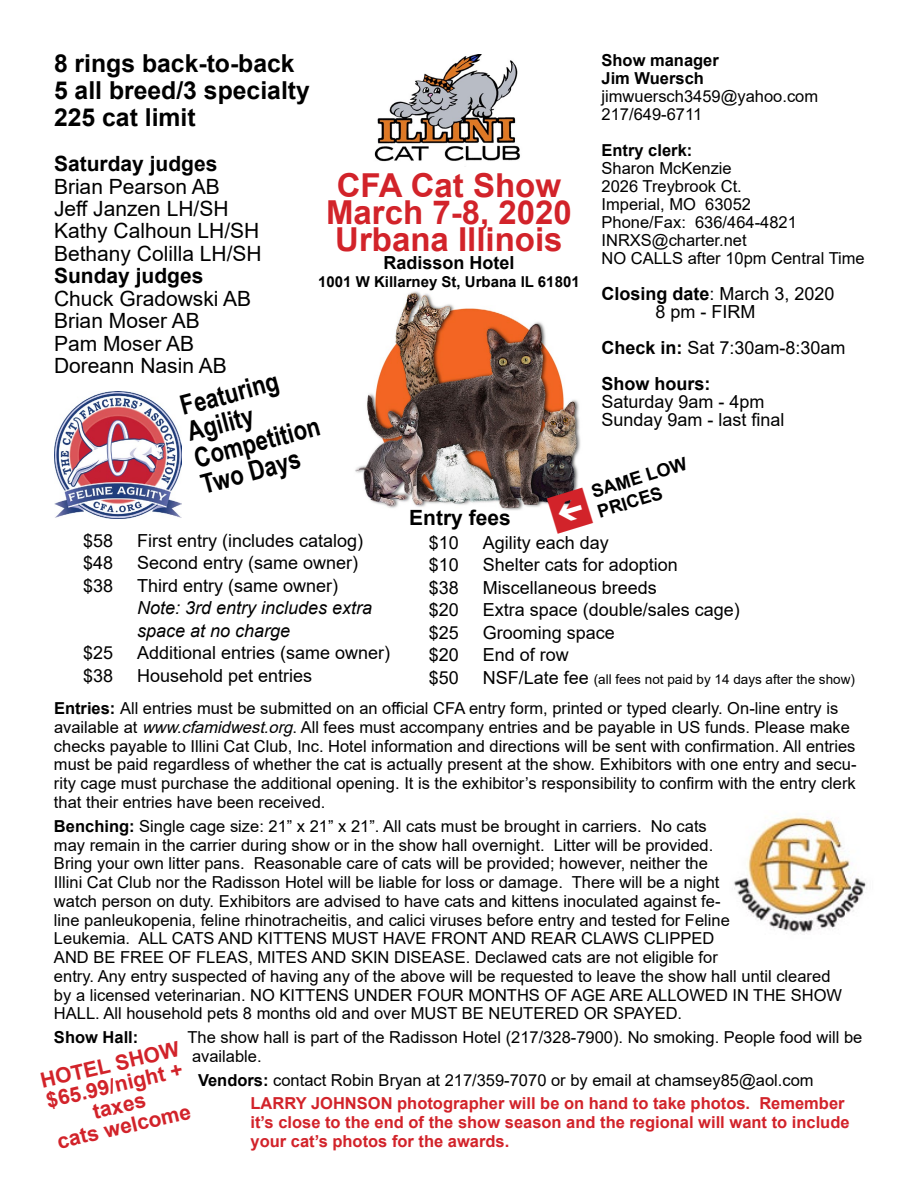
<style>
.page{position:relative;width:918px;height:1188px;background:#fff}
.page>*{position:absolute;margin:0;border:0;box-sizing:border-box;transform-origin:0 0}
.t1{font:700 33px/27px "Arial";color:#d2232a;text-align:center}
.t2{font:700 27px/27px "Arial Narrow";color:#000}
.t3{font:700 24.75px/27px "Arial";color:#000}
.t4{font:21px/22.5px "Arial";color:#000}
.t5{font:700 21px/21px "Arial";color:#d2232a;text-align:center}
.t6{font:700 21px "Arial";color:#000}
.t7{font:18px/18px "Arial";color:#000}
.t8{font:700 18px/36px "Arial";color:#000}
.t9{font:italic 18px/22.5px "Arial";color:#000}
.t10{font:16.5px/18.8px "Arial";color:#000}
.t11{font:700 16.5px/18.8px "Arial";color:#d2232a}
.t12{font:700 16.5px/18px "Arial";color:#000}
.t13{font:700 15px "Arial";color:#000}
.t14{font:13.5px "Arial";color:#000}
.s1{font-weight:700}
.s2{font-weight:400}
.s3{font-size:18px}
.s4{font-style:italic}
</style>
<div class="page">
<img style="left:54px;top:392px;width:127px;height:127px">
<img style="left:733px;top:816px;width:133px;height:118px">
<img style="left:355px;top:291px;width:226px;height:219px">
<img style="left:374px;top:54px;width:146px;height:108px">
<svg style="left:547px;top:487px;width:34px;height:23px"></svg>
<h3 class="t3" style="left:54px;top:50px;width:257px">8 rings back-to-back<br>5 all breed/3 specialty<br>225 cat limit</h3>
<p class="t6" style="left:54px;top:149px;width:165px">Saturday judges</p>
<p class="t4" style="left:54px;top:175px;width:209px">Brian Pearson AB<br>Jeff Janzen LH/SH<br>Kathy Calhoun LH/SH<br>Bethany Colilla LH/SH</p>
<p class="t6" style="left:54px;top:261px;width:151px">Sunday judges</p>
<p class="t4" style="left:54px;top:287px;width:199px">Chuck Gradowski AB<br>Brian Moser AB<br>Pam Moser AB<br>Doreann Nasin AB</p>
<h1 class="t1" style="left:326px;top:172px;width:247px">CFA Cat Show<br>March 7-8, 2020<br>Urbana Illinois</h1>
<p class="t8" style="left:383px;top:245px;width:133px">Radisson Hotel</p>
<p class="t13" style="left:318px;top:271px;width:263px">1001 W Killarney St, Urbana IL 61801</p>
<h2 class="t2" style="left:177px;top:392px;width:131px;rotate:-15deg">Featuring<br>Agility<br>Competition<br>Two Days</h2>
<p class="t6" style="left:409px;top:503px;width:103px">Entry fees</p>
<p class="t12" style="left:602px;top:51px;width:119px">Show manager<br>Jim Wuersch</p>
<p class="t10" style="left:602px;top:87px;width:218px;line-height:18px">jimwuersch3459@yahoo.com<br>217/649-6711</p>
<p class="t12" style="left:602px;top:141px;width:92px">Entry clerk:</p>
<p class="t10" style="left:602px;top:159px;width:265px;line-height:18px">Sharon McKenzie<br>2026 Treybrook Ct.<br>Imperial, MO 63052<br>Phone/Fax: 636/464-4821<br>INRXS@charter.net<br>NO CALLS after 10pm Central Time</p>
<p class="t7" style="left:656px;top:285px;width:181px;text-indent:-54px"><span class="s1">Closing date</span>: March 3, 2020<br>8 pm - FIRM</p>
<p class="t8" style="left:602px;top:330px;width:246px">Check in: <span class="s2">Sat 7:30am-8:30am<br></span>Show hours:</p>
<p class="t7" style="left:602px;top:393px;width:185px">Saturday 9am - 4pm<br>Sunday 9am - last final</p>
<p class="t8" style="left:587px;top:475px;width:101px;rotate:-17deg">SAME LOW</p>
<p class="t8" style="left:593px;top:495px;width:69px;rotate:-17deg">PRICES</p>
<p class="t7" style="left:83px;top:531px;width:32px">$58</p>
<p class="t7" style="left:137px;top:531px;width:228px">First entry (includes catalog)</p>
<p class="t7" style="left:83px;top:554px;width:32px">$48</p>
<p class="t7" style="left:137px;top:554px;width:223px">Second entry (same owner)</p>
<p class="t7" style="left:83px;top:576px;width:32px">$38</p>
<p class="t7" style="left:137px;top:576px;width:203px">Third entry (same owner)</p>
<p class="t9" style="left:137px;top:597px;width:237px">Note: 3rd entry includes extra space at no charge</p>
<p class="t7" style="left:83px;top:644px;width:32px">$25</p>
<p class="t7" style="left:137px;top:644px;width:255px">Additional entries (same owner)</p>
<p class="t7" style="left:83px;top:666px;width:32px">$38</p>
<p class="t7" style="left:137px;top:666px;width:177px">Household pet entries</p>
<p class="t7" style="left:429px;top:533px;width:32px">$10</p>
<p class="t7" style="left:483px;top:533px;width:128px">Agility each day</p>
<p class="t7" style="left:429px;top:556px;width:32px">$10</p>
<p class="t7" style="left:483px;top:556px;width:197px">Shelter cats for adoption</p>
<p class="t7" style="left:429px;top:578px;width:32px">$38</p>
<p class="t7" style="left:483px;top:578px;width:176px">Miscellaneous breeds</p>
<p class="t7" style="left:429px;top:601px;width:32px">$20</p>
<p class="t7" style="left:483px;top:601px;width:259px">Extra space (double/sales cage)</p>
<p class="t7" style="left:429px;top:623px;width:32px">$25</p>
<p class="t7" style="left:483px;top:623px;width:134px">Grooming space</p>
<p class="t7" style="left:429px;top:646px;width:32px">$20</p>
<p class="t7" style="left:483px;top:646px;width:88px">End of row</p>
<p class="t7" style="left:429px;top:668px;width:32px">$50</p>
<p class="t14" style="left:483px;top:670px;width:374px"><span class="s3">NSF/Late fee</span> (all fees not paid by 14 days after the show)</p>
<p class="t10" style="left:54px;top:699px;width:804px"><span class="s1">Entries:</span> All entries must be submitted on an official CFA entry form, printed or typed clearly. On-line entry is available at <span class="s4">www.cfamidwest.org</span>. All fees must accompany entries and be payable in US funds. Please make checks payable to Illini Cat Club, Inc. Hotel information and directions will be sent with confirmation. All entries must be paid regardless of whether the cat is actually present at the show. Exhibitors with one entry and secu&shy;rity cage must purchase the additional opening. It is the exhibitor’s responsibility to confirm with the entry clerk that their entries have been received.</p>
<p class="t10" style="left:54px;top:817px;width:790px"><span class="s1">Benching:</span> Single cage size: 21” x 21” x 21”. All cats must be brought in carriers. No cats<br>may remain in the carrier during show or in the show hall overnight. Litter will be provided.<br>Bring your own litter pans. Reasonable care of cats will be provided; however, neither the<br>Illini Cat Club nor the Radisson Hotel will be liable for loss or damage. There will be a night<br>watch person on duty. Exhibitors are advised to have cats and kittens inoculated against fe-<br>line panleukopenia, feline rhinotracheitis, and calici viruses before entry and tested for Feline<br>Leukemia. ALL CATS AND KITTENS MUST HAVE FRONT AND REAR CLAWS CLIPPED<br>AND BE FREE OF FLEAS, MITES AND SKIN DISEASE. Declawed cats are not eligible for<br>entry. Any entry suspected of having any of the above will be requested to leave the show hall until cleared by a licensed veterinarian. NO KITTENS UNDER FOUR MONTHS OF AGE ARE ALLOWED IN THE SHOW HALL. All household pets 8 months old and over MUST BE NEUTERED OR SPAYED.</p>
<p class="t12" style="left:54px;top:1029px;width:86px">Show Hall:</p>
<p class="t10" style="left:187px;top:1028px;width:676px">The show hall is part of the Radisson Hotel (217/328-7900). No smoking. People food will be available.</p>
<p class="t10" style="left:198px;top:1071px;width:617px"><span class="s1">Vendors:</span> contact Robin Bryan at 217/359-7070 or by email at chamsey85@aol.com</p>
<p class="t5" style="left:38px;top:1071px;width:143px;rotate:-13deg">HOTEL SHOW $65.99/night + taxes<br>cats welcome</p>
<p class="t11" style="left:251px;top:1094px;width:601px">LARRY JOHNSON photographer will be on hand to take photos. Remember it’s close to the end of the show season and the regional will want to include your cat’s photos for the awards.</p>
</div>
